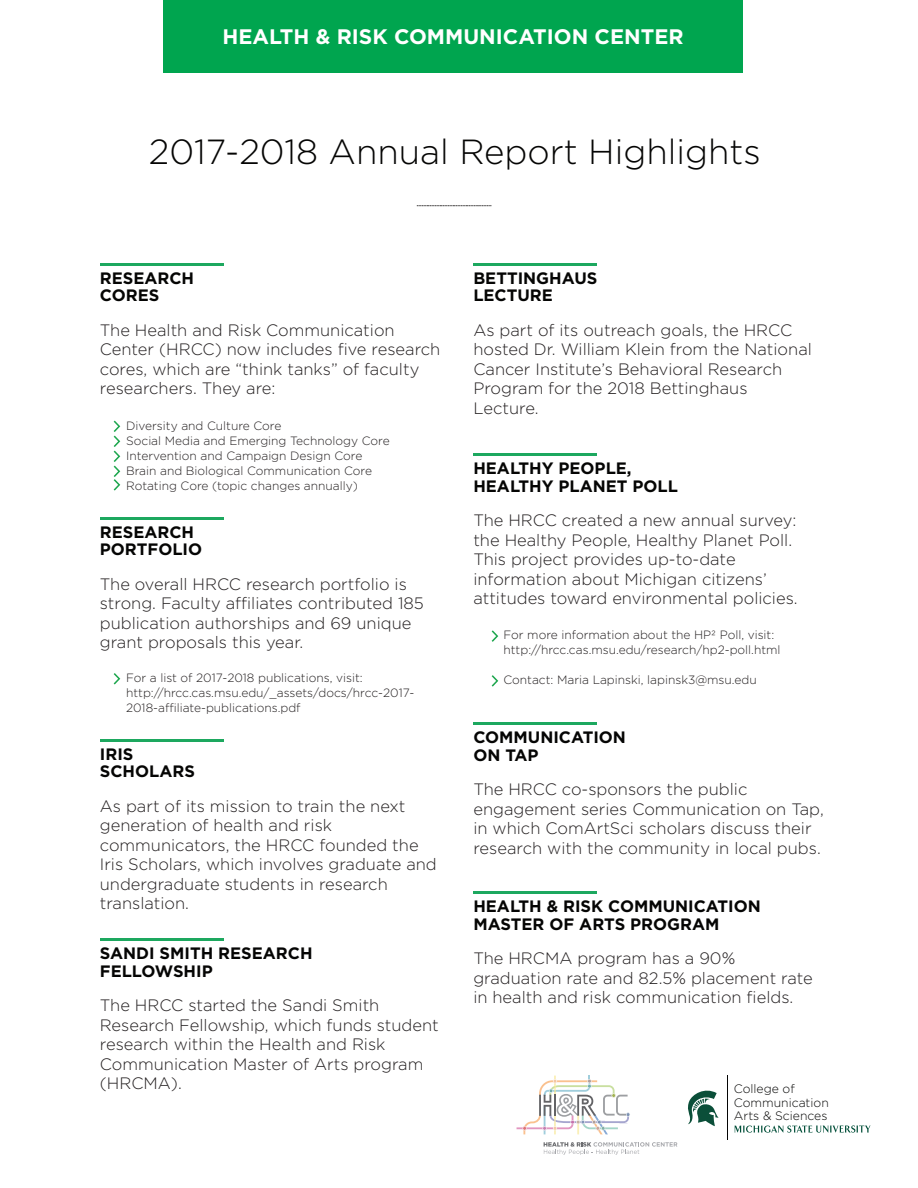
<style>
.page{position:relative;width:918px;height:1188px;background:#fff}
.page>*{position:absolute;margin:0;border:0;box-sizing:border-box;transform-origin:0 0}
.t1{font:300 34.8px "Gotham";color:#050504}
.t2{font:700 21px "Gotham";color:#fff}
.t3{font:300 16.5px/19.5px "Gotham";color:#231f20}
.t4{font:700 16.5px/17.4px "Gotham";color:#050504}
.t5{font:300 12.15px/13.4px "Gotham";color:#050504}
.t6{font:300 12px/15px "Gotham";color:#231f20}
.t7{font:900 3.75px "Gotham";color:#211e1e;scale:.87 1}
</style>
<div class="page">
<svg style="left:734px;top:1125px;width:137px;height:8px"></svg>
<hr style="left:727px;top:1076px;width:1px;height:64px;background:#050504">
<svg style="left:688px;top:1090px;width:31px;height:36px"></svg>
<div style="left:163px;top:0;width:580px;height:72px;background:#00a54f"></div>
<hr style="left:100px;top:263px;width:123px;height:3px;background:#1da85f">
<hr style="left:100px;top:517px;width:123px;height:3px;background:#1da85f">
<hr style="left:100px;top:739px;width:123px;height:3px;background:#1da85f">
<hr style="left:100px;top:938px;width:123px;height:3px;background:#1da85f">
<hr style="left:473px;top:263px;width:124px;height:3px;background:#1da85f">
<hr style="left:473px;top:453px;width:124px;height:3px;background:#1da85f">
<hr style="left:473px;top:722px;width:124px;height:3px;background:#1da85f">
<hr style="left:473px;top:891px;width:124px;height:3px;background:#1da85f">
<svg style="left:544px;top:1142px;width:133px;height:13px"></svg>
<svg style="left:517px;top:1076px;width:113px;height:58px"></svg>
<svg style="left:492px;top:630px;width:6px;height:12px"></svg>
<svg style="left:492px;top:675px;width:6px;height:12px"></svg>
<svg style="left:114px;top:421px;width:6px;height:70px"></svg>
<svg style="left:114px;top:673px;width:6px;height:12px"></svg>
<p class="t2" style="left:222px;top:23px;width:463px">HEALTH &amp; RISK COMMUNICATION CENTER</p>
<h1 class="t1" style="left:149px;top:130px;width:613px">2017-2018 Annual Report Highlights</h1>
<p class="t7" style="left:417px;top:203px;width:87px">••••••••••••••••••••••••••••••••••••••••••••••</p>
<p class="t4" style="left:100px;top:269px;width:96px">RESEARCH<br>CORES</p>
<p class="t3" style="left:100px;top:320px;width:342px">The Health and Risk Communication Center (HRCC) now includes five research cores, which are “think tanks” of faculty researchers. They are:</p>
<p class="t6" style="left:126px;top:417px;width:265px">Diversity and Culture Core<br>Social Media and Emerging Technology Core Intervention and Campaign Design Core Brain and Biological Communication Core Rotating Core (topic changes annually)</p>
<p class="t4" style="left:100px;top:523px;width:104px">RESEARCH<br>PORTFOLIO</p>
<p class="t3" style="left:100px;top:574px;width:326px">The overall HRCC research portfolio is strong. Faculty affiliates contributed 185 publication authorships and 69 unique grant proposals this year.</p>
<p class="t4" style="left:473px;top:269px;width:126px">BETTINGHAUS<br>LECTURE</p>
<p class="t3" style="left:473px;top:320px;width:340px">As part of its outreach goals, the HRCC hosted Dr. William Klein from the National<br>Cancer Institute’s Behavioral Research<br>Program for the 2018 Bettinghaus<br>Lecture.</p>
<p class="t4" style="left:473px;top:460px;width:206px">HEALTHY PEOPLE,<br>HEALTHY PLANET POLL</p>
<p class="t3" style="left:473px;top:510px;width:326px">The HRCC created a new annual survey: the Healthy People, Healthy Planet Poll.<br>This project provides up-to-date information about Michigan citizens’ attitudes toward environmental policies.</p>
<p class="t6" style="left:503px;top:627px;width:279px">For more information about the HP2 Poll, visit: http://hrcc.cas.msu.edu/research/hp2-poll.html</p>
<p class="t6" style="left:126px;top:670px;width:238px">For a list of 2017-2018 publications, visit:</p>
<p class="t6" style="left:503px;top:672px;width:255px">Contact: Maria Lapinski, lapinsk3@msu.edu</p>
<p class="t6" style="left:126px;top:685px;width:290px">http://hrcc.cas.msu.edu/_assets/docs/hrcc-2017-<br>2018-affiliate-publications.pdf</p>
<p class="t4" style="left:100px;top:745px;width:97px">IRIS<br>SCHOLARS</p>
<p class="t3" style="left:100px;top:796px;width:338px">As part of its mission to train the next generation of health and risk communicators, the HRCC founded the Iris Scholars, which involves graduate and undergraduate students in research translation.</p>
<p class="t4" style="left:100px;top:944px;width:214px">SANDI SMITH RESEARCH<br>FELLOWSHIP</p>
<p class="t3" style="left:100px;top:995px;width:340px">The HRCC started the Sandi Smith<br>Research Fellowship, which funds student research within the Health and Risk<br>Communication Master of Arts program (HRCMA).</p>
<p class="t4" style="left:473px;top:729px;width:154px">COMMUNICATION<br>ON TAP</p>
<p class="t3" style="left:473px;top:779px;width:352px">The HRCC co-sponsors the public engagement series Communication on Tap, in which ComArtSci scholars discuss their research with the community in local pubs.</p>
<p class="t4" style="left:473px;top:898px;width:289px">HEALTH &amp; RISK COMMUNICATION<br>MASTER OF ARTS PROGRAM</p>
<p class="t3" style="left:473px;top:948px;width:341px">The HRCMA program has a 90% graduation rate and 82.5% placement rate in health and risk communication fields.</p>
<p class="t5" style="left:734px;top:1082px;width:96px">College of<br>Communication<br>Arts &amp; Sciences</p>
</div>
